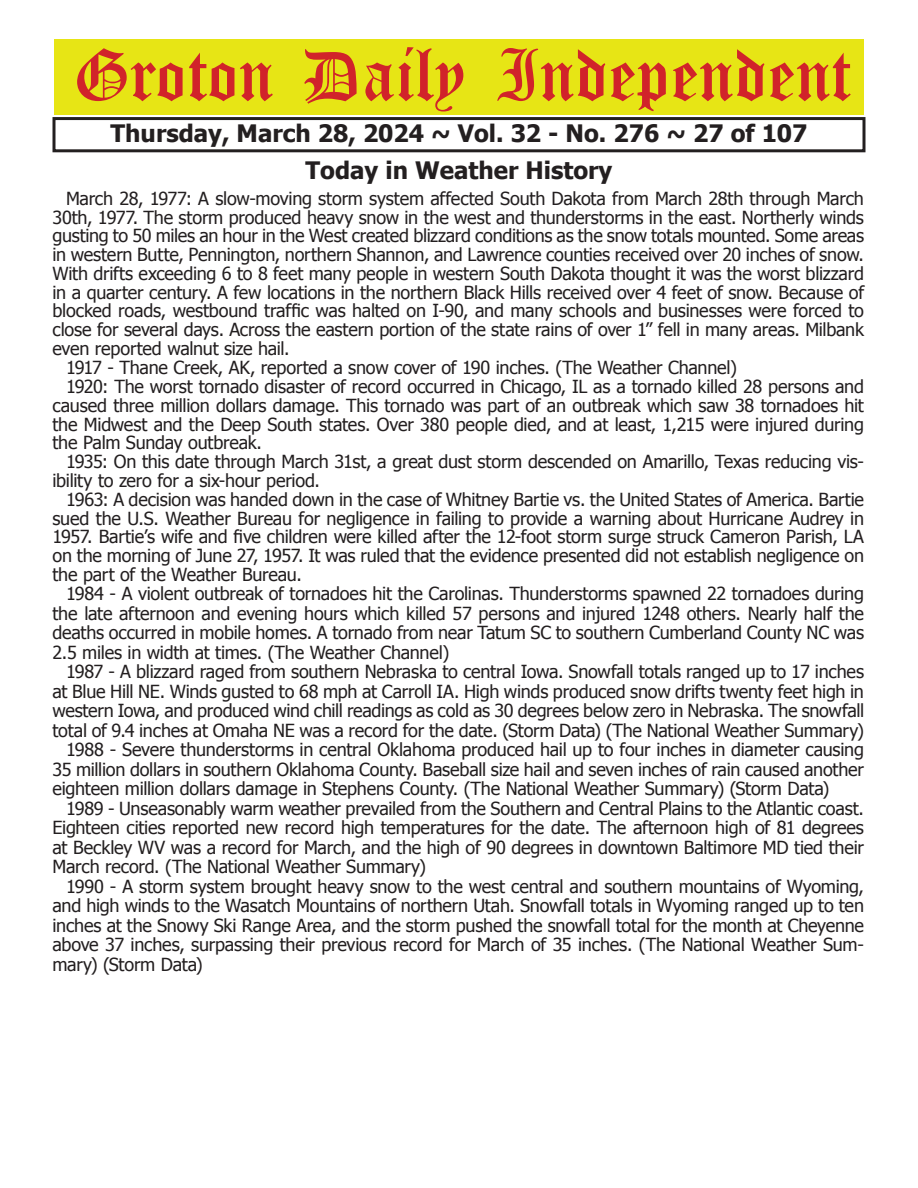
<style>
.page{position:relative;width:918px;height:1188px;background:#fff}
.page>*{position:absolute;margin:0;border:0;box-sizing:border-box;transform-origin:0 0}
.t1{font:54px "Old English Five";color:#d1232a}
.t2{font:700 24px "Tahoma";color:#231f20}
.t3{font:18px "Tahoma";letter-spacing:-.015em;color:#231f20}
</style>
<div class="page">
<div style="left:52px;top:117px;width:814px;height:35px;border:3px solid #231f20"></div>
<div style="left:54px;top:40px;width:810px;height:75px;background:#e7e515"></div>
<h1 class="t1" style="left:73px;top:50px;width:779px">Groton Daily Independent</h1>
<h2 class="t2" style="left:111px;top:116px;width:698px">Thursday, March 28, 2024 ~ Vol. 32 - No. 276 ~ 27 of 107</h2>
<h2 class="t2" style="left:306px;top:154px;width:308px">Today in Weather History</h2>
<p class="t3" style="left:66px;top:186px;width:799px">March 28, 1977: A slow-moving storm system affected South Dakota from March 28th through March</p>
<p class="t3" style="left:52px;top:205px;width:813px">30th, 1977. The storm produced heavy snow in the west and thunderstorms in the east. Northerly winds</p>
<p class="t3" style="left:52px;top:224px;width:813px">gusting to 50 miles an hour in the West created blizzard conditions as the snow totals mounted. Some areas</p>
<p class="t3" style="left:52px;top:243px;width:813px">in western Butte, Pennington, northern Shannon, and Lawrence counties received over 20 inches of snow.</p>
<p class="t3" style="left:52px;top:261px;width:813px">With drifts exceeding 6 to 8 feet many people in western South Dakota thought it was the worst blizzard</p>
<p class="t3" style="left:52px;top:280px;width:813px">in a quarter century. A few locations in the northern Black Hills received over 4 feet of snow. Because of</p>
<p class="t3" style="left:52px;top:299px;width:813px">blocked roads, westbound traffic was halted on I-90, and many schools and businesses were forced to</p>
<p class="t3" style="left:52px;top:318px;width:813px">close for several days. Across the eastern portion of the state rains of over 1” fell in many areas. Milbank</p>
<p class="t3" style="left:52px;top:336px;width:239px">even reported walnut size hail.</p>
<p class="t3" style="left:66px;top:356px;width:673px">1917 - Thane Creek, AK, reported a snow cover of 190 inches. (The Weather Channel)</p>
<p class="t3" style="left:66px;top:375px;width:800px">1920: The worst tornado disaster of record occurred in Chicago, IL as a tornado killed 28 persons and</p>
<p class="t3" style="left:52px;top:393px;width:813px">caused three million dollars damage. This tornado was part of an outbreak which saw 38 tornadoes hit</p>
<p class="t3" style="left:52px;top:412px;width:813px">the Midwest and the Deep South states. Over 380 people died, and at least, 1,215 were injured during</p>
<p class="t3" style="left:52px;top:431px;width:211px">the Palm Sunday outbreak.</p>
<p class="t3" style="left:66px;top:450px;width:799px">1935: On this date through March 31st, a great dust storm descended on Amarillo, Texas reducing vis-</p>
<p class="t3" style="left:52px;top:468px;width:269px">ibility to zero for a six-hour period.</p>
<p class="t3" style="left:66px;top:487px;width:800px">1963: A decision was handed down in the case of Whitney Bartie vs. the United States of America. Bartie</p>
<p class="t3" style="left:52px;top:506px;width:813px">sued the U.S. Weather Bureau for negligence in failing to provide a warning about Hurricane Audrey in</p>
<p class="t3" style="left:52px;top:525px;width:813px">1957. Bartie’s wife and five children were killed after the 12-foot storm surge struck Cameron Parish, LA</p>
<p class="t3" style="left:52px;top:543px;width:813px">on the morning of June 27, 1957. It was ruled that the evidence presented did not establish negligence on</p>
<p class="t3" style="left:52px;top:562px;width:251px">the part of the Weather Bureau.</p>
<p class="t3" style="left:66px;top:582px;width:800px">1984 - A violent outbreak of tornadoes hit the Carolinas. Thunderstorms spawned 22 tornadoes during</p>
<p class="t3" style="left:52px;top:601px;width:813px">the late afternoon and evening hours which killed 57 persons and injured 1248 others. Nearly half the</p>
<p class="t3" style="left:52px;top:621px;width:813px">deaths occurred in mobile homes. A tornado from near Tatum SC to southern Cumberland County NC was</p>
<p class="t3" style="left:52px;top:640px;width:398px">2.5 miles in width at times. (The Weather Channel)</p>
<p class="t3" style="left:66px;top:660px;width:800px">1987 - A blizzard raged from southern Nebraska to central Iowa. Snowfall totals ranged up to 17 inches</p>
<p class="t3" style="left:52px;top:679px;width:813px">at Blue Hill NE. Winds gusted to 68 mph at Carroll IA. High winds produced snow drifts twenty feet high in</p>
<p class="t3" style="left:52px;top:699px;width:813px">western Iowa, and produced wind chill readings as cold as 30 degrees below zero in Nebraska. The snowfall</p>
<p class="t3" style="left:52px;top:718px;width:813px">total of 9.4 inches at Omaha NE was a record for the date. (Storm Data) (The National Weather Summary)</p>
<p class="t3" style="left:66px;top:738px;width:800px">1988 - Severe thunderstorms in central Oklahoma produced hail up to four inches in diameter causing</p>
<p class="t3" style="left:52px;top:757px;width:813px">35 million dollars in southern Oklahoma County. Baseball size hail and seven inches of rain caused another</p>
<p class="t3" style="left:52px;top:777px;width:778px">eighteen million dollars damage in Stephens County. (The National Weather Summary) (Storm Data)</p>
<p class="t3" style="left:66px;top:796px;width:800px">1989 - Unseasonably warm weather prevailed from the Southern and Central Plains to the Atlantic coast.</p>
<p class="t3" style="left:52px;top:816px;width:813px">Eighteen cities reported new record high temperatures for the date. The afternoon high of 81 degrees</p>
<p class="t3" style="left:52px;top:835px;width:813px">at Beckley WV was a record for March, and the high of 90 degrees in downtown Baltimore MD tied their</p>
<p class="t3" style="left:52px;top:855px;width:375px">March record. (The National Weather Summary)</p>
<p class="t3" style="left:66px;top:874px;width:800px">1990 - A storm system brought heavy snow to the west central and southern mountains of Wyoming,</p>
<p class="t3" style="left:52px;top:894px;width:813px">and high winds to the Wasatch Mountains of northern Utah. Snowfall totals in Wyoming ranged up to ten</p>
<p class="t3" style="left:52px;top:913px;width:813px">inches at the Snowy Ski Range Area, and the storm pushed the snowfall total for the month at Cheyenne</p>
<p class="t3" style="left:52px;top:933px;width:813px">above 37 inches, surpassing their previous record for March of 35 inches. (The National Weather Sum-</p>
<p class="t3" style="left:52px;top:952px;width:152px">mary) (Storm Data)</p>
</div>
